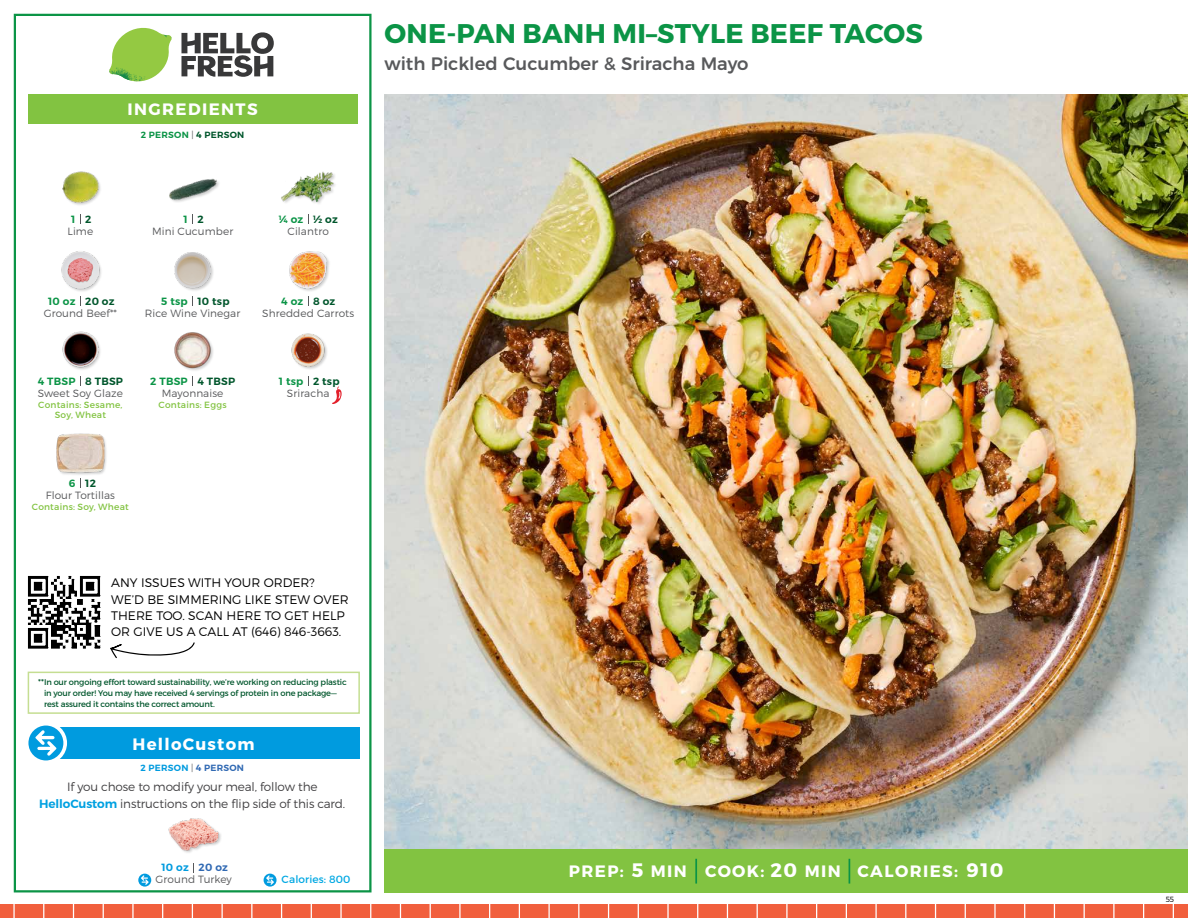
<style>
.page{position:relative;width:1188px;height:918px;background:#fff}
.page>*{position:absolute;margin:0;border:0;box-sizing:border-box;transform-origin:0 0}
.t1{font:700 27px "Montserrat";letter-spacing:.01em;color:#0b9446}
.t2{font:500 18px "Montserrat";color:#58595b}
.t3{font:700 16.5px "Montserrat";letter-spacing:.085em;color:#fff}
.t4{font:300 12.3px/16px "Montserrat";color:#000}
.t5{font:300 12px/16.5px "Montserrat";letter-spacing:-.01em;color:#414042;text-align:center}
.t6{font:300 10.5px "Montserrat";letter-spacing:.01em;color:#58595b}
.t7{font:600 10.5px "Montserrat";letter-spacing:.02em;color:#00562c}
.t8{font:600 10.5px "Montserrat";letter-spacing:.02em;color:#0b9446}
.t9{font:10.5px "Montserrat";letter-spacing:.01em;color:#00a8e3}
.t10{font:600 10.5px "Montserrat";letter-spacing:.02em;color:#009bdf}
.t11{font:9px/10.5px "Montserrat";letter-spacing:.025em;color:#82c341;text-align:center}
.t12{font:600 9px "Montserrat";letter-spacing:.03em;color:#0b9446}
.t13{font:600 9px "Montserrat";letter-spacing:.03em;color:#009bdf}
.t14{font:8.25px/11.2px "Montserrat";letter-spacing:-.02em;color:#00562c}
.t15{font:300 7.5px "Montserrat";color:#000}
.s1{font-weight:300;color:#58595b}
.s2{color:#00562c}
.s3{font-size:8.4px}
.s4{font-weight:600;color:#00a1e1}
.s5{color:#3069b3}
.s6{font-size:19.5px}
</style>
<div class="page">
<div style="left:0;top:905px;width:1188px;height:13px;background:#f15f3d"></div>
<svg style="left:1084px;top:905px;width:1px;height:13px"></svg>
<svg style="left:1113px;top:905px;width:2px;height:13px"></svg>
<svg style="left:1054px;top:905px;width:1px;height:13px"></svg>
<svg style="left:1024px;top:905px;width:1px;height:13px"></svg>
<svg style="left:994px;top:905px;width:2px;height:13px"></svg>
<svg style="left:965px;top:905px;width:1px;height:13px"></svg>
<svg style="left:935px;top:905px;width:1px;height:13px"></svg>
<svg style="left:905px;top:905px;width:1px;height:13px"></svg>
<svg style="left:875px;top:905px;width:2px;height:13px"></svg>
<svg style="left:846px;top:905px;width:1px;height:13px"></svg>
<svg style="left:816px;top:905px;width:1px;height:13px"></svg>
<svg style="left:786px;top:905px;width:2px;height:13px"></svg>
<svg style="left:757px;top:905px;width:1px;height:13px"></svg>
<svg style="left:727px;top:905px;width:1px;height:13px"></svg>
<svg style="left:697px;top:905px;width:1px;height:13px"></svg>
<svg style="left:667px;top:905px;width:2px;height:13px"></svg>
<svg style="left:638px;top:905px;width:1px;height:13px"></svg>
<svg style="left:608px;top:905px;width:1px;height:13px"></svg>
<svg style="left:578px;top:905px;width:1px;height:13px"></svg>
<svg style="left:548px;top:905px;width:2px;height:13px"></svg>
<svg style="left:519px;top:905px;width:1px;height:13px"></svg>
<svg style="left:1173px;top:905px;width:1px;height:13px"></svg>
<svg style="left:1143px;top:905px;width:1px;height:13px"></svg>
<svg style="left:192px;top:905px;width:1px;height:13px"></svg>
<svg style="left:222px;top:905px;width:1px;height:13px"></svg>
<svg style="left:162px;top:905px;width:1px;height:13px"></svg>
<svg style="left:132px;top:905px;width:2px;height:13px"></svg>
<svg style="left:103px;top:905px;width:1px;height:13px"></svg>
<svg style="left:73px;top:905px;width:1px;height:13px"></svg>
<svg style="left:43px;top:905px;width:1px;height:13px"></svg>
<svg style="left:13px;top:905px;width:2px;height:13px"></svg>
<svg style="left:340px;top:905px;width:2px;height:13px"></svg>
<svg style="left:281px;top:905px;width:1px;height:13px"></svg>
<svg style="left:251px;top:905px;width:1px;height:13px"></svg>
<svg style="left:400px;top:905px;width:1px;height:13px"></svg>
<svg style="left:430px;top:905px;width:1px;height:13px"></svg>
<svg style="left:370px;top:905px;width:1px;height:13px"></svg>
<svg style="left:311px;top:905px;width:1px;height:13px"></svg>
<svg style="left:489px;top:905px;width:1px;height:13px"></svg>
<svg style="left:459px;top:905px;width:2px;height:13px"></svg>
<div style="left:384px;top:849px;width:804px;height:43px;background:#82c341"></div>
<svg style="left:181px;top:32px;width:93px;height:45px"></svg>
<svg style="left:114px;top:28px;width:55px;height:36px"></svg>
<img style="left:143px;top:28px;width:29px;height:24px">
<img style="left:112px;top:48px;width:54px;height:10px">
<img style="left:109px;top:52px;width:55px;height:30px">
<img style="left:142px;top:58px;width:24px;height:23px">
<div style="left:28px;top:94px;width:330px;height:30px;background:#82c341"></div>
<div style="left:14px;top:14px;width:358px;height:878px;border:2px solid #0b9446"></div>
<img style="left:384px;top:94px;width:804px;height:755px">
<img style="left:174px;top:252px;width:39px;height:39px">
<img style="left:289px;top:251px;width:41px;height:40px">
<img style="left:169px;top:178px;width:50px;height:24px">
<img style="left:281px;top:171px;width:54px;height:33px">
<img style="left:61px;top:251px;width:40px;height:41px">
<img style="left:62px;top:171px;width:39px;height:34px">
<img style="left:174px;top:332px;width:39px;height:39px">
<img style="left:291px;top:333px;width:36px;height:36px">
<img style="left:62px;top:331px;width:38px;height:39px">
<div style="left:56px;top:433px;width:52px;height:43px;background:#f3f3f3"></div>
<img style="left:56px;top:433px;width:52px;height:41px">
<img style="left:168px;top:818px;width:53px;height:35px">
<svg style="left:332px;top:386px;width:10px;height:18px"></svg>
<div style="left:28px;top:672px;width:332px;height:42px;border:2px solid #c5de92"></div>
<div style="left:33px;top:727px;width:327px;height:32px;background:#009bdf"></div>
<svg style="left:25px;top:722px;width:42px;height:42px"></svg>
<div style="left:28px;top:726px;width:35px;height:34px;background:#009bdf;border-radius:50%"></div>
<svg style="left:35px;top:730px;width:22px;height:26px"></svg>
<svg style="left:138px;top:874px;width:13px;height:13px"></svg>
<svg style="left:141px;top:875px;width:8px;height:10px"></svg>
<svg style="left:264px;top:874px;width:13px;height:13px"></svg>
<svg style="left:266px;top:875px;width:8px;height:10px"></svg>
<hr style="left:695px;top:859px;width:2px;height:25px;background:#0b9446">
<svg style="left:849px;top:859px;width:1px;height:25px"></svg>
<img style="left:27px;top:575px;width:74px;height:74px">
<svg style="left:110px;top:642px;width:85px;height:17px"></svg>
<h3 class="t3" style="left:128px;top:99px;width:132px">INGREDIENTS</h3>
<p class="t12" style="left:141px;top:129px;width:105px">2 PERSON <span class="s1">|</span> <span class="s2">4 PERSON</span></p>
<p class="t8" style="left:71px;top:212px;width:6px">1</p>
<p class="t7" style="left:85px;top:212px;width:8px">2</p>
<p class="t7" style="left:198px;top:212px;width:8px">2</p>
<p class="t7" style="left:313px;top:212px;width:26px">½ oz</p>
<p class="t8" style="left:184px;top:212px;width:6px">1</p>
<p class="t8" style="left:279px;top:212px;width:26px">¼ oz</p>
<p class="t6" style="left:68px;top:224px;width:27px">Lime</p>
<p class="t6" style="left:152px;top:224px;width:83px">Mini Cucumber</p>
<p class="t6" style="left:288px;top:224px;width:43px">Cilantro</p>
<p class="t8" style="left:48px;top:294px;width:29px">10 oz</p>
<p class="t7" style="left:85px;top:294px;width:31px">20 oz</p>
<p class="t7" style="left:198px;top:294px;width:34px">10 tsp</p>
<p class="t7" style="left:313px;top:294px;width:24px">8 oz</p>
<p class="t8" style="left:161px;top:294px;width:28px">5 tsp</p>
<p class="t8" style="left:281px;top:294px;width:24px">4 oz</p>
<p class="t6" style="left:44px;top:307px;width:75px">Ground Beef**</p>
<p class="t6" style="left:145px;top:307px;width:97px">Rice Wine Vinegar</p>
<p class="t6" style="left:262px;top:307px;width:94px">Shredded Carrots</p>
<p class="t8" style="left:38px;top:375px;width:39px">4 TBSP</p>
<p class="t7" style="left:85px;top:375px;width:39px">8 TBSP</p>
<p class="t8" style="left:150px;top:375px;width:39px">2 TBSP</p>
<p class="t8" style="left:279px;top:375px;width:26px">1 tsp</p>
<p class="t7" style="left:198px;top:375px;width:39px">4 TBSP</p>
<p class="t7" style="left:313px;top:375px;width:28px">2 tsp</p>
<p class="t6" style="left:38px;top:387px;width:87px">Sweet Soy Glaze</p>
<p class="t11" style="left:38px;top:399px;width:86px">Contains: Sesame,<br>Soy, Wheat</p>
<p class="t6" style="left:162px;top:387px;width:63px">Mayonnaise</p>
<p class="t11" style="left:159px;top:399px;width:70px">Contains: Eggs</p>
<p class="t6" style="left:287px;top:387px;width:44px">Sriracha</p>
<p class="t8" style="left:69px;top:477px;width:8px">6</p>
<p class="t7" style="left:85px;top:477px;width:12px">12</p>
<p class="t6" style="left:46px;top:489px;width:71px">Flour Tortillas</p>
<p class="t11" style="left:32px;top:501px;width:98px">Contains: Soy, Wheat</p>
<h3 class="t4" style="left:111px;top:575px;width:239px">ANY ISSUES WITH YOUR ORDER?<br>WE’D BE SIMMERING LIKE STEW OVER<br>THERE TOO. SCAN HERE TO GET HELP<br>OR GIVE US A CALL AT (646) 846-3663.</h3>
<p class="t14" style="left:44px;top:676px;width:304px;text-indent:-6px"><span class="s3">**</span>In our ongoing effort toward sustainability, we’re working on reducing plastic in your order! You may have received 4 servings of protein in one package— rest assured it contains the correct amount.</p>
<h3 class="t3" style="left:133px;top:734px;width:123px">HelloCustom</h3>
<h3 class="t5" style="left:39px;top:778px;width:308px">If you chose to modify your meal, follow the<br><span class="s4">HelloCustom</span> instructions on the flip side of this card.</h3>
<p class="t13" style="left:141px;top:763px;width:105px">2 PERSON <span class="s1">|</span> <span class="s5">4 PERSON</span></p>
<p class="t10" style="left:162px;top:861px;width:68px">10 oz <span class="s5">20 oz</span></p>
<p class="t6" style="left:156px;top:873px;width:78px">Ground Turkey</p>
<p class="t9" style="left:282px;top:873px;width:70px">Calories: 800</p>
<h1 class="t1" style="left:385px;top:17px;width:540px">ONE-PAN BANH MI–STYLE BEEF TACOS</h1>
<h2 class="t2" style="left:384px;top:49px;width:366px">with Pickled Cucumber &amp; Sriracha Mayo</h2>
<h3 class="t3" style="left:569px;top:861px;width:436px">PREP: <span class="s6">5</span> MIN COOK: <span class="s6">20</span> MIN CALORIES: <span class="s6">910</span></h3>
<p class="t15" style="left:1166px;top:895px;width:10px">55</p>
</div>
